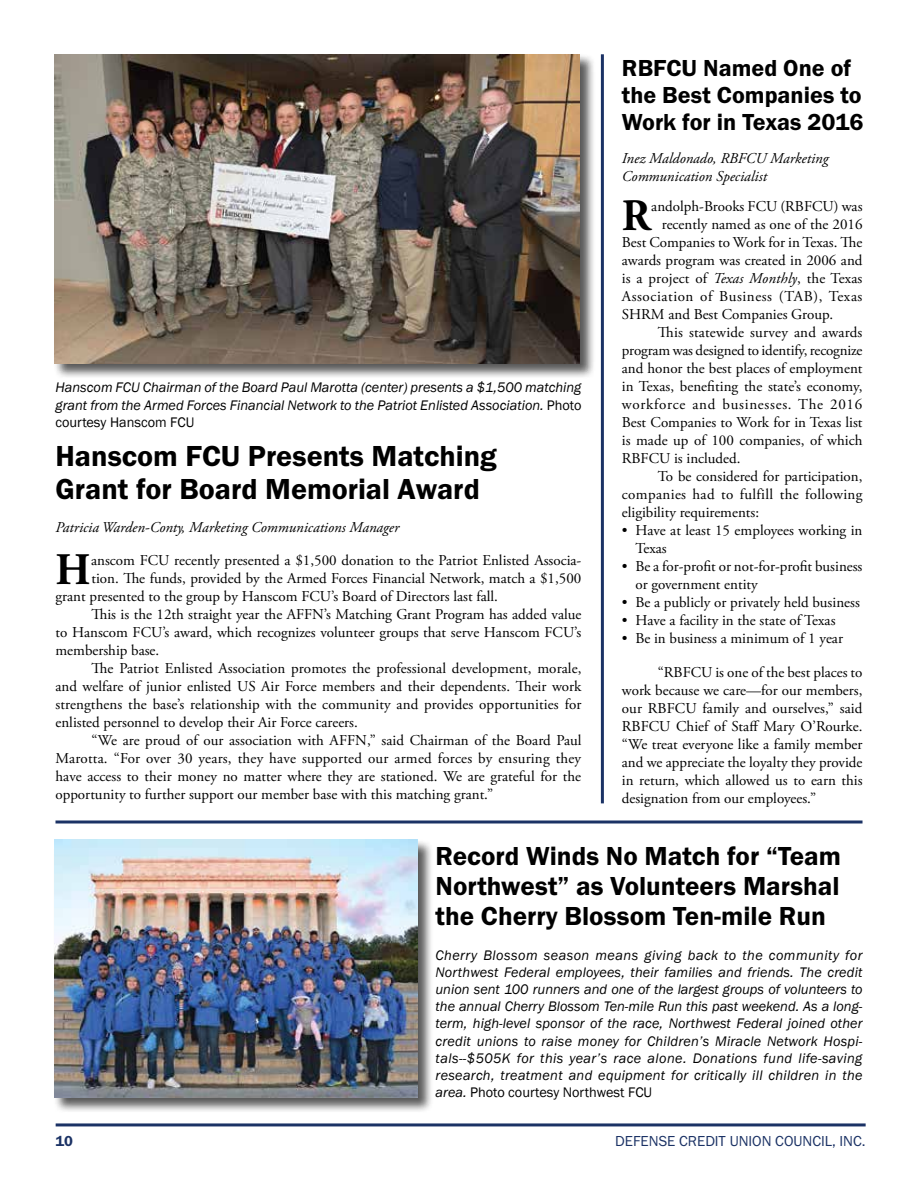
<style>
.page{position:relative;width:918px;height:1188px;background:#fff}
.page>*{position:absolute;margin:0;border:0;box-sizing:border-box;transform-origin:0 0}
.t1{font:700 45px "Adobe Garamond Pro";color:#000}
.t2{font:600 30px/33px "Franklin Gothic FS";color:#000}
.t3{font:600 27px/30px "Franklin Gothic FS";color:#000;text-align:justify}
.t4{font:600 24px/27px "Franklin Gothic FS";color:#000}
.t5{font:15px/18px "Adobe Garamond Pro";color:#000}
.t6{font:italic 15px/18px "Adobe Garamond Pro";color:#000}
.t7{font:15px "Adobe Garamond Pro";letter-spacing:.025em;color:#000}
.t8{font:15px "Adobe Garamond Pro";letter-spacing:.04em;color:#000}
.t9{font:15px "Franklin Gothic FS";color:#1b3265}
.t10{font:15px "Adobe Garamond Pro";letter-spacing:.05em;color:#000}
.t11{font:600 15px "Franklin Gothic FS";color:#1b3265}
.t12{font:italic 14.25px/17.1px "Franklin Gothic";letter-spacing:.005em;color:#000;text-align:justify}
.s1{font-style:normal}
.s2{font-style:italic}
</style>
<div class="page">
<hr style="left:56px;top:1123px;width:810px;height:3px;background:#1b3265">
<hr style="left:601px;top:54px;width:3px;height:749px;background:#1b3265">
<div style="left:53px;top:54px;width:542px;height:325px;background:#000;opacity:.65"></div>
<img style="left:54px;top:54px;width:526px;height:310px">
<svg style="left:56px;top:820px;width:807px;height:4px;background:#53658b"></svg>
<div style="left:53px;top:839px;width:380px;height:275px;background:#000;opacity:.65"></div>
<img style="left:54px;top:840px;width:364px;height:258px">
<p class="t12" style="left:56px;top:379px;width:527px">Hanscom FCU Chairman of the Board Paul Marotta (center) presents a $1,500 matching grant from the Armed Forces Financial Network to the Patriot Enlisted Association. <span class="s1">Photo courtesy Hanscom FCU</span></p>
<h2 class="t2" style="left:56px;top:440px;width:443px">Hanscom FCU Presents Matching<br>Grant for Board Memorial Award</h2>
<p class="t6" style="left:56px;top:518px;width:345px">Patricia Warden-Conty, Marketing Communications Manager</p>
<h1 class="t1" style="left:56px;top:544px;width:37px">H</h1>
<p class="t5" style="left:91px;top:551px;width:492px">anscom FCU recently presented a $1,500 donation to the Patriot Enlisted Associa-</p>
<p class="t5" style="left:91px;top:569px;width:491px">tion. The funds, provided by the Armed Forces Financial Network, match a $1,500</p>
<p class="t5" style="left:55px;top:587px;width:444px">grant presented to the group by Hanscom FCU’s Board of Directors last fall.</p>
<p class="t5" style="left:91px;top:605px;width:491px">This is the 12th straight year the AFFN’s Matching Grant Program has added value</p>
<p class="t5" style="left:55px;top:623px;width:527px">to Hanscom FCU’s award, which recognizes volunteer groups that serve Hanscom FCU’s</p>
<p class="t5" style="left:55px;top:641px;width:105px">membership base.</p>
<p class="t5" style="left:91px;top:659px;width:492px">The Patriot Enlisted Association promotes the professional development, morale,</p>
<p class="t5" style="left:55px;top:677px;width:527px">and welfare of junior enlisted US Air Force members and their dependents. Their work</p>
<p class="t5" style="left:55px;top:695px;width:528px">strengthens the base’s relationship with the community and provides opportunities for</p>
<p class="t5" style="left:55px;top:713px;width:304px">enlisted personnel to develop their Air Force careers.</p>
<p class="t5" style="left:91px;top:731px;width:492px">“We are proud of our association with AFFN,” said Chairman of the Board Paul</p>
<p class="t5" style="left:55px;top:749px;width:527px">Marotta. “For over 30 years, they have supported our armed forces by ensuring they</p>
<p class="t5" style="left:55px;top:767px;width:527px">have access to their money no matter where they are stationed. We are grateful for the</p>
<p class="t5" style="left:55px;top:785px;width:439px">opportunity to further support our member base with this matching grant.”</p>
<h3 class="t4" style="left:622px;top:54px;width:243px">RBFCU Named One of the Best Companies to<br>Work for in Texas 2016</h3>
<p class="t6" style="left:622px;top:149px;width:208px">Inez Maldonado, RBFCU Marketing<br>Communication Specialist</p>
<h1 class="t1" style="left:622px;top:190px;width:30px">R</h1>
<p class="t5" style="left:651px;top:197px;width:213px">andolph-Brooks FCU (RBFCU) was</p>
<p class="t5" style="left:662px;top:215px;width:202px">recently named as one of the 2016</p>
<p class="t5" style="left:622px;top:233px;width:242px">Best Companies to Work for in Texas. The</p>
<p class="t5" style="left:622px;top:251px;width:242px">awards program was created in 2006 and</p>
<p class="t5" style="left:622px;top:269px;width:242px">is a project of <span class="s2">Texas Monthly</span>, the Texas</p>
<p class="t8" style="left:622px;top:287px;width:242px">Association of Business (TAB), Texas</p>
<p class="t5" style="left:622px;top:305px;width:213px">SHRM and Best Companies Group.</p>
<p class="t5" style="left:658px;top:323px;width:206px">This statewide survey and awards</p>
<p class="t5" style="left:622px;top:341px;width:242px">program was designed to identify, recognize</p>
<p class="t5" style="left:622px;top:359px;width:242px">and honor the best places of employment</p>
<p class="t5" style="left:622px;top:377px;width:242px">in Texas, benefiting the state’s economy,</p>
<p class="t10" style="left:622px;top:395px;width:242px">workforce and businesses. The 2016</p>
<p class="t5" style="left:622px;top:413px;width:242px">Best Companies to Work for in Texas list</p>
<p class="t5" style="left:622px;top:431px;width:242px">is made up of 100 companies, of which</p>
<p class="t5" style="left:622px;top:449px;width:120px">RBFCU is included.</p>
<p class="t5" style="left:658px;top:467px;width:206px">To be considered for participation,</p>
<p class="t7" style="left:622px;top:485px;width:242px">companies had to fulfill the following</p>
<p class="t5" style="left:622px;top:503px;width:139px">eligibility requirements:</p>
<p class="t5" style="left:635px;top:521px;width:229px;text-indent:-14px">• Have at least 15 employees working in<br>Texas</p>
<p class="t5" style="left:635px;top:557px;width:229px;text-indent:-14px">• Be a for-profit or not-for-profit business or government entity</p>
<p class="t5" style="left:622px;top:593px;width:239px">• Be a publicly or privately held business</p>
<p class="t5" style="left:622px;top:611px;width:215px">• Have a facility in the state of Texas</p>
<p class="t5" style="left:622px;top:629px;width:223px">• Be in business a minimum of 1 year</p>
<p class="t5" style="left:622px;top:664px;width:242px;text-align:justify;text-indent:36px">“RBFCU is one of the best places to work because we care—for our members, our RBFCU family and ourselves,” said RBFCU Chief of Staff Mary O’Rourke. “We treat everyone like a family member and we appreciate the loyalty they provide in return, which allowed us to earn this designation from our employees.”</p>
<h3 class="t3" style="left:436px;top:841px;width:407px">Record Winds No Match for “Team Northwest” as Volunteers Marshal the Cherry Blossom Ten-mile Run</h3>
<p class="t12" style="left:436px;top:947px;width:429px">Cherry Blossom season means giving back to the community for Northwest Federal employees, their families and friends. The credit union sent 100 runners and one of the largest groups of volunteers to the annual Cherry Blossom Ten-mile Run this past weekend. As a long&shy;term, high-level sponsor of the race, Northwest Federal joined other credit unions to raise money for Children’s Miracle Network Hospi&shy;tals--$505K for this year’s race alone. Donations fund life-saving research, treatment and equipment for critically ill children in the area. <span class="s1">Photo courtesy Northwest FCU</span></p>
<p class="t11" style="left:56px;top:1133px;width:19px">10</p>
<p class="t9" style="left:615px;top:1133px;width:252px">DEFENSE CREDIT UNION COUNCIL, INC.</p>
</div>
